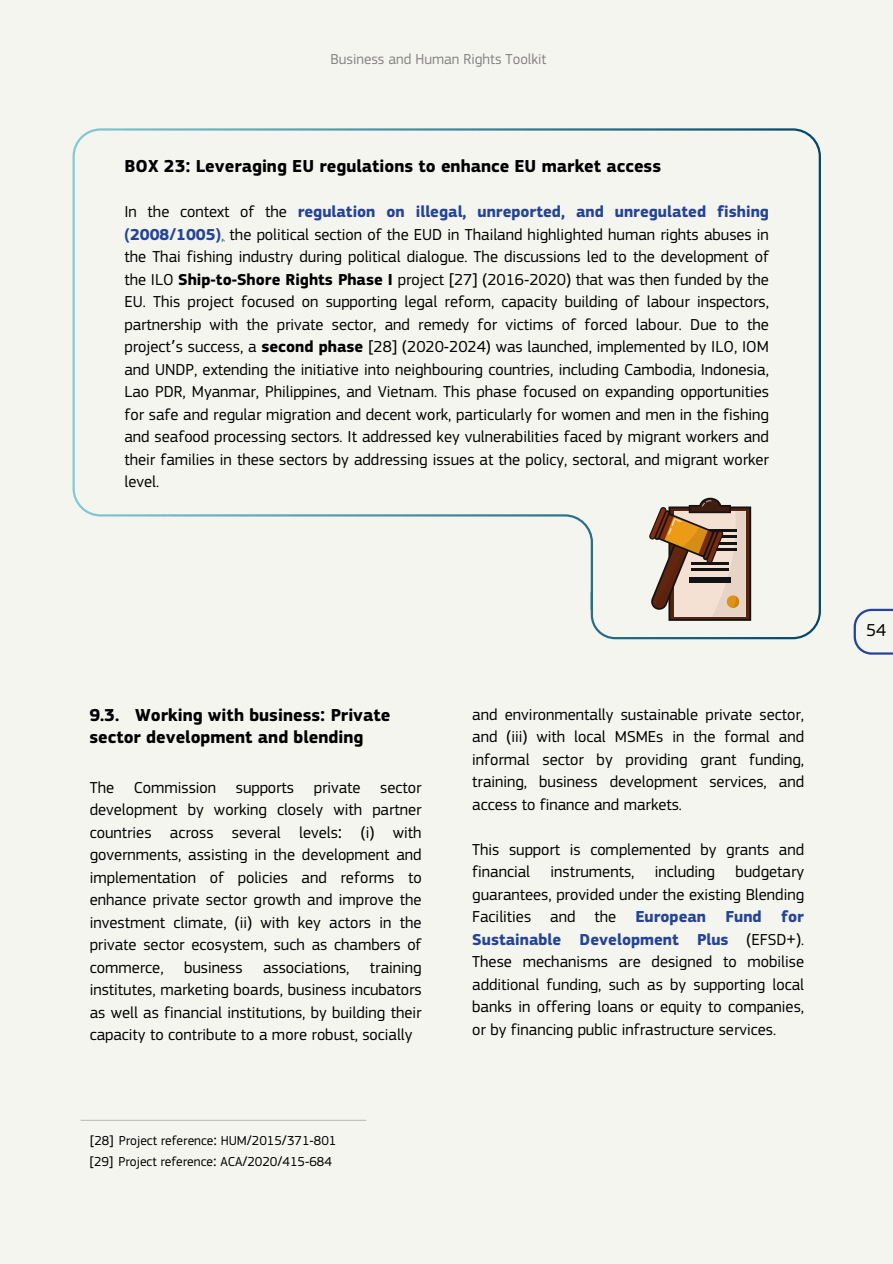
<style>
.page{position:relative;width:893px;height:1264px;background:#fff}
.page>*{position:absolute;margin:0;border:0;box-sizing:border-box;transform-origin:0 0}
.t1{font:700 18px/21.3px "PF Square Sans Pro";color:#000}
.t2{font:18px "PF Square Sans Pro";color:#000}
.t3{font:16.5px/22.5px "PF Square Sans Pro";color:#000;text-align:justify}
.t4{font:15px "PF Square Sans Pro";color:#858484}
.t5{font:13.5px "PF Square Sans Pro";color:#000}
.s1{font-family:"Noto Sans"}
.s2{font-weight:700;color:#24439a}
.s3{font-family:"Noto Sans";font-weight:700;color:#24439a}
.s4{color:#467886}
.s5{font-weight:700}
.s6{font-family:"Noto Sans";font-weight:700}
.s7{font-family:"Noto Sans Gurmukhi"}
</style>
<div class="page">
<div style="left:0;top:0;width:892px;height:1263px;background:#f5f5ef"></div>
<svg style="left:853px;top:608px;width:39px;height:47px"></svg>
<svg style="left:72px;top:128px;width:749px;height:512px"></svg>
<hr style="left:80px;top:1119px;width:286px;height:1px;background:#bdbdbf">
<svg style="left:649px;top:497px;width:102px;height:123px"></svg>
<h2 class="t4" style="left:330px;top:53px;width:217px">Business and Human Rights Toolkit</h2>
<p class="t1" style="left:124px;top:157px;width:538px">BOX 23<span class="s1">:</span> Leveraging EU regulations to enhance EU market access</p>
<p class="t3" style="left:124px;top:202px;width:646px">In the context of the <span class="s2">regulation on illegal, unreported, and unregulated fishing </span><span class="s3">(</span><span class="s2">2008</span><span class="s3">/</span><span class="s2">1005</span><span class="s3">)</span><span class="s4">,</span> the political section of the EUD in Thailand highlighted human rights abuses in</p>
<p class="t3" style="left:124px;top:247px;width:646px">the Thai fishing industry during political dialogue. The discussions led to the development of the ILO <span class="s5">Ship</span><span class="s6">-</span><span class="s5">to</span><span class="s6">-</span><span class="s5">Shore Rights Phase I</span> project <span class="s1">[</span>27<span class="s1">] (</span>2016<span class="s1">-</span>2020<span class="s1">)</span> that was then funded by the EU. This project focused on supporting legal reform, capacity building of labour inspectors, partnership with the private sector, and remedy for victims of forced labour. Due to the project<span class="s7">’</span>s success, a <span class="s5">second phase</span> <span class="s1">[</span>28<span class="s1">] (</span>2020<span class="s1">-</span>2024<span class="s1">)</span> was launched, implemented by ILO, IOM and UNDP, extending the initiative into neighbouring countries, including Cambodia, Indonesia, Lao PDR, Myanmar, Philippines, and Vietnam. This phase focused on expanding opportunities for safe and regular migration and decent work, particularly for women and men in the fishing and seafood processing sectors. It addressed key vulnerabilities faced by migrant workers and their families in these sectors by addressing issues at the policy, sectoral, and migrant worker level.</p>
<h2 class="t1" style="left:89px;top:706px;width:302px">9.3. Working with business<span class="s1">:</span> Private sector development and blending</h2>
<p class="t3" style="left:472px;top:704px;width:333px">and environmentally sustainable private sector, and <span class="s1">(</span>iii<span class="s1">)</span> with local MSMEs in the formal and informal sector by providing grant funding, training, business development services, and access to finance and markets.</p>
<p class="t3" style="left:472px;top:839px;width:333px">This support is complemented by grants and financial instruments, including budgetary guarantees, provided under the existing Blending Facilities and the <span class="s2">European Fund for Sustainable Development Plus</span> <span class="s1">(</span>EFSD<span class="s1">+)</span>.<br>These mechanisms are designed to mobilise additional funding, such as by supporting local banks in offering loans or equity to companies, or by financing public infrastructure services.</p>
<p class="t3" style="left:90px;top:777px;width:333px">The Commission supports private sector development by working closely with partner countries across several levels<span class="s1">: (</span>i<span class="s1">)</span> with governments, assisting in the development and implementation of policies and reforms to enhance private sector growth and improve the investment climate, <span class="s1">(</span>ii<span class="s1">)</span> with key actors in the private sector ecosystem, such as chambers of commerce, business associations, training institutes, marketing boards, business incubators as well as financial institutions, by building their capacity to contribute to a more robust, socially</p>
<p class="t5" style="left:90px;top:1135px;width:248px"><span class="s1">[</span>28<span class="s1">]</span> Project reference<span class="s1">:</span> HUM<span class="s1">/</span>2015<span class="s1">/</span>371<span class="s1">-</span>801</p>
<h2 class="t5" style="left:90px;top:1155px;width:244px"><span class="s1">[</span>29<span class="s1">]</span> Project reference<span class="s1">:</span> ACA<span class="s1">/</span>2020<span class="s1">/</span>415<span class="s1">-</span>684</h2>
<h1 class="t2" style="left:866px;top:622px;width:22px">54</h1>
</div>
